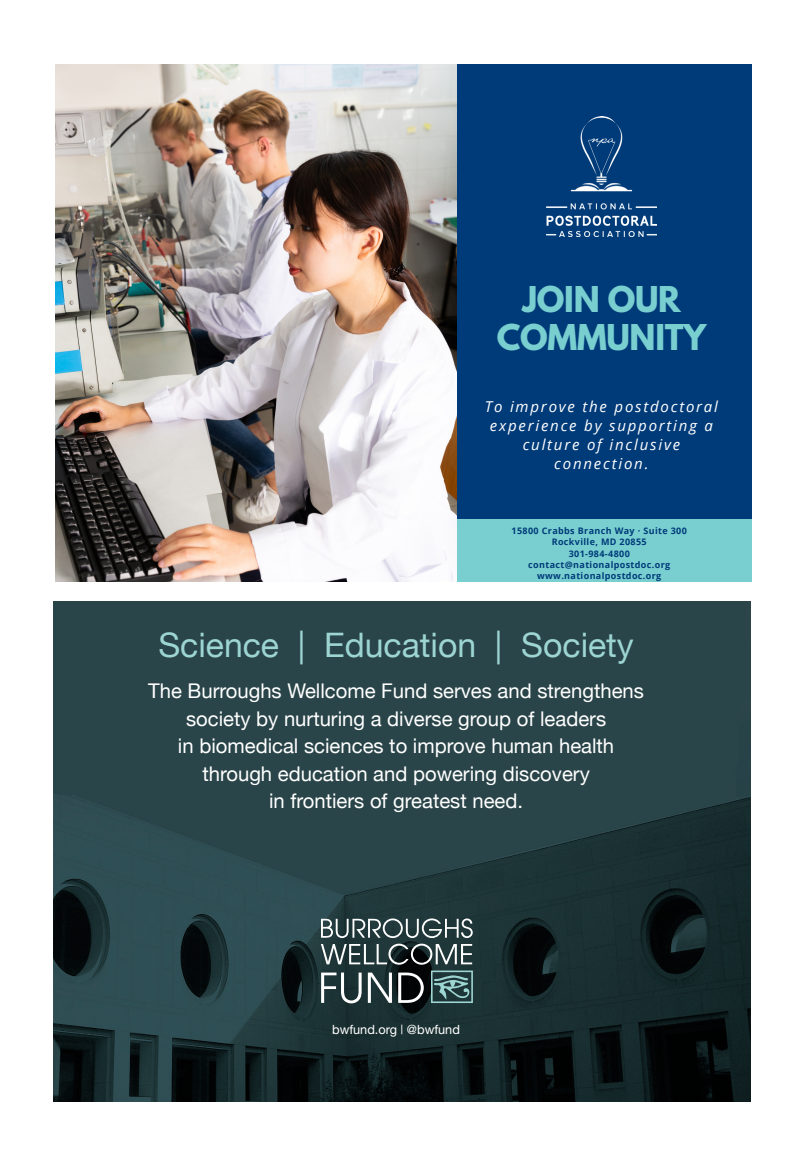
<style>
.page{position:relative;width:804px;height:1175px;background:#fff}
.page>*{position:absolute;margin:0;border:0;box-sizing:border-box;transform-origin:0 0}
.t1{font:33.75px "Helvetica Neue";color:#9cd5d1}
.t2{font:700 31.5px/38.2px "League Spartan";letter-spacing:-.01em;color:#79cfd0;text-align:center}
.t3{font:20.25px/27.5px "Helvetica Neue";color:#fff;text-align:center}
.t4{font:italic 15px/19px "Open Sans";letter-spacing:.12em;color:#fff;text-align:center}
.t5{font:12.75px "Helvetica Neue";color:#fff}
.t6{font:700 9px/11.2px "Open Sans";letter-spacing:.04em;color:#003b79;text-align:center}
</style>
<div class="page">
<div style="left:55px;top:65px;width:696px;height:517px;background:#003b79"></div>
<div style="left:442px;top:519px;width:309px;height:63px;background:#79cfd0"></div>
<img style="left:55px;top:65px;width:401px;height:517px">
<img style="left:546px;top:116px;width:110px;height:121px">
<img style="left:54px;top:602px;width:696px;height:499px">
<svg style="left:321px;top:918px;width:151px;height:46px;background:#526365"></svg>
<svg style="left:321px;top:972px;width:40px;height:31px"></svg>
<svg style="left:368px;top:972px;width:24px;height:30px"></svg>
<svg style="left:398px;top:972px;width:25px;height:30px"></svg>
<svg style="left:431px;top:970px;width:41px;height:33px"></svg>
<p class="t2" style="left:496px;top:279px;width:211px">JOIN OUR<br>COMMUNITY</p>
<p class="t4" style="left:484px;top:396px;width:235px">To improve the postdoctoral experience by supporting a culture of inclusive connection.</p>
<p class="t6" style="left:511px;top:525px;width:177px">15800 Crabbs Branch Way · Suite 300<br>Rockville, MD 20855<br>301-984-4800 contact@nationalpostdoc.org www.nationalpostdoc.org</p>
<p class="t1" style="left:158px;top:621px;width:477px">Science | Education | Society</p>
<p class="t3" style="left:148px;top:678px;width:497px">The Burroughs Wellcome Fund serves and strengthens society by nurturing a diverse group of leaders<br>in biomedical sciences to improve human health through education and powering discovery<br>in frontiers of greatest need.</p>
<p class="t5" style="left:332px;top:1022px;width:129px">bwfund.org | @bwfund</p>
</div>
